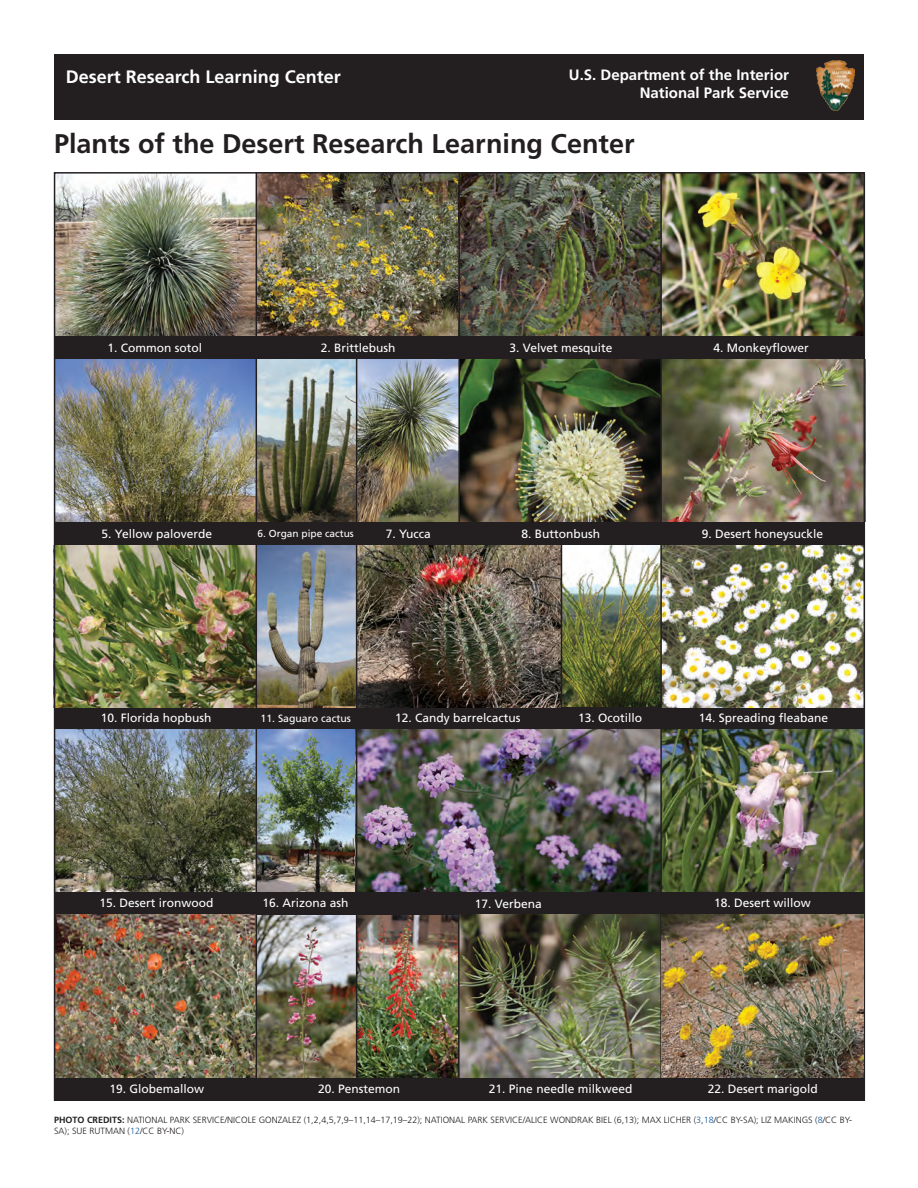
<style>
.page{position:relative;width:918px;height:1188px;background:#fff}
.page>*{position:absolute;margin:0;border:0;box-sizing:border-box;transform-origin:0 0}
.t1{font:700 27px "Frutiger LT Std";color:#231f20}
.t2{font:700 18px "Frutiger LT Std";color:#fff}
.t3{font:700 15px/18px "Frutiger LT Std";color:#fff;text-align:right}
.t4{font:12px "Frutiger LT Std";color:#fff}
.t5{font:10.5px "Frutiger LT Std";color:#fff}
.t6{font:10.2px "Frutiger LT Std";color:#fff}
.t7{font:300 9px/10.8px "Frutiger LT Std";color:#231f20}
.s1{font-weight:700}
.s2{color:#175d9e}
</style>
<div class="page">
<div style="left:54px;top:54px;width:810px;height:65px;background:#231f20"></div>
<div style="left:54px;top:335px;width:810px;height:24px;background:#231f20"></div>
<div style="left:54px;top:521px;width:810px;height:24px;background:#231f20"></div>
<div style="left:54px;top:706px;width:810px;height:24px;background:#231f20"></div>
<div style="left:54px;top:892px;width:810px;height:24px;background:#231f20"></div>
<div style="left:54px;top:1077px;width:810px;height:24px;background:#231f20"></div>
<img style="left:816px;top:60px;width:39px;height:50px">
<img style="left:57px;top:175px;width:805px;height:161px">
<img style="left:57px;top:359px;width:805px;height:162px">
<img style="left:57px;top:545px;width:805px;height:162px">
<img style="left:57px;top:729px;width:298px;height:163px">
<img style="left:355px;top:729px;width:507px;height:163px">
<img style="left:57px;top:915px;width:401px;height:162px">
<img style="left:460px;top:915px;width:402px;height:162px">
<hr style="left:256px;top:172px;width:1px;height:913px;background:#231f20">
<hr style="left:356px;top:356px;width:1px;height:724px;background:#231f20">
<hr style="left:458px;top:173px;width:2px;height:350px;background:#231f20">
<hr style="left:660px;top:172px;width:2px;height:915px;background:#231f20">
<hr style="left:458px;top:912px;width:2px;height:169px;background:#231f20">
<hr style="left:561px;top:540px;width:1px;height:175px;background:#231f20">
<p class="t2" style="left:66px;top:66px;width:277px">Desert Research Learning Center</p>
<p class="t3" style="left:569px;top:66px;width:222px">U.S. Department of the Interior<br>National Park Service</p>
<h1 class="t1" style="left:54px;top:128px;width:582px">Plants of the Desert Research Learning Center</h1>
<p class="t4" style="left:107px;top:341px;width:96px">1. Common sotol</p>
<p class="t4" style="left:321px;top:341px;width:76px">2. Brittlebush</p>
<p class="t4" style="left:510px;top:341px;width:104px">3. Velvet mesquite</p>
<p class="t4" style="left:714px;top:341px;width:97px">4. Monkeyflower</p>
<p class="t4" style="left:102px;top:527px;width:112px">5. Yellow paloverde</p>
<p class="t6" style="left:258px;top:528px;width:98px">6. Organ pipe cactus</p>
<p class="t4" style="left:386px;top:527px;width:47px">7. Yucca</p>
<p class="t4" style="left:521px;top:527px;width:80px">8. Buttonbush</p>
<p class="t4" style="left:702px;top:527px;width:123px">9. Desert honeysuckle</p>
<p class="t4" style="left:101px;top:711px;width:112px">10. Florida hopbush</p>
<p class="t5" style="left:260px;top:712px;width:92px">11. Saguaro cactus</p>
<p class="t4" style="left:395px;top:711px;width:127px">12. Candy barrelcactus</p>
<p class="t4" style="left:578px;top:711px;width:66px">13. Ocotillo</p>
<p class="t4" style="left:699px;top:711px;width:131px">14. Spreading fleabane</p>
<p class="t4" style="left:99px;top:896px;width:116px">15. Desert ironwood</p>
<p class="t4" style="left:263px;top:896px;width:88px">16. Arizona ash</p>
<p class="t4" style="left:475px;top:897px;width:68px">17. Verbena</p>
<p class="t4" style="left:714px;top:896px;width:98px">18. Desert willow</p>
<p class="t4" style="left:109px;top:1081px;width:96px">19. Globemallow</p>
<p class="t4" style="left:318px;top:1081px;width:84px">20. Penstemon</p>
<p class="t4" style="left:489px;top:1082px;width:145px">21. Pine needle milkweed</p>
<p class="t4" style="left:708px;top:1081px;width:112px">22. Desert marigold</p>
<p class="t7" style="left:54px;top:1115px;width:800px"><span class="s1">PHOTO CREDITS:</span> NATIONAL PARK SERVICE/NICOLE GONZALEZ (1,2,4,5,7,9–11,14–17,19–22); NATIONAL PARK SERVICE/ALICE WONDRAK BIEL (6,13); MAX LICHER (<span class="s2">3</span>,<span class="s2">18</span>/CC BY-SA); LIZ MAKINGS (<span class="s2">8</span>/CC BY-<br>SA); SUE RUTMAN (<span class="s2">12</span>/CC BY-NC)</p>
</div>
